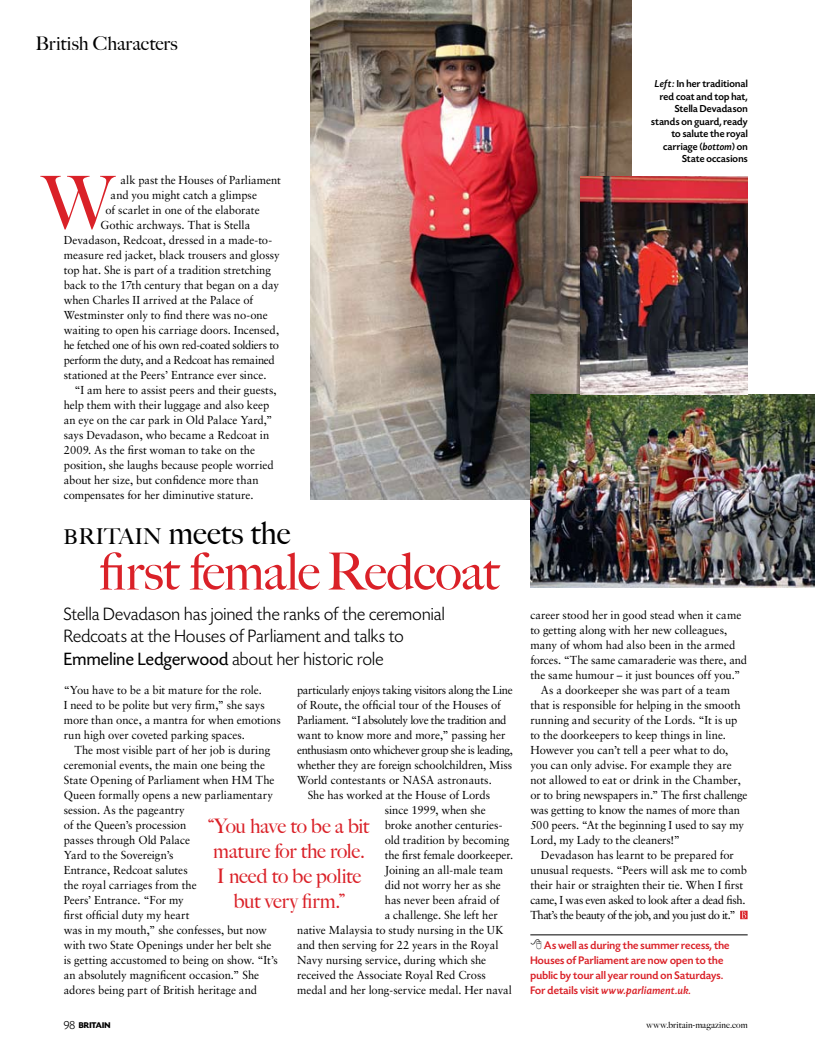
<style>
.page{position:relative;width:815px;height:1063px;background:#fff}
.page>*{position:absolute;margin:0;border:0;box-sizing:border-box;transform-origin:0 0}
.t1{font:74px "Big Caslon Rom";color:#da2128}
.t2{font:51.25px "Big Caslon Rom";letter-spacing:-.02em;color:#da2128}
.t3{font:31.25px "Big Caslon Rom";color:#000}
.t4{font:20px/25px "Big Caslon Rom";letter-spacing:-.01em;color:#da2128;text-align:center}
.t5{font:300 18.75px/22.5px "Today SH";letter-spacing:.015em;color:#000}
.t6{font:18.75px "Big Caslon Rom";letter-spacing:.005em;color:#000}
.t7{font:11.5px/15px "Sabon";letter-spacing:-.005em;color:#000}
.t8{font:500 11.5px/15px "Today SH";letter-spacing:.02em;color:#da2128}
.t9{font:11.5px "Sabon";letter-spacing:-.03em;color:#000}
.t10{font:11.5px "Sabon";letter-spacing:-.035em;color:#000}
.t11{font:11.5px "Sabon";letter-spacing:-.04em;color:#000}
.t12{font:11.5px "Sabon";letter-spacing:-.055em;color:#000}
.t13{font:11.5px "Sabon";letter-spacing:-.025em;color:#000}
.t14{font:11.5px "Today SH Med Ita";letter-spacing:.04em;color:#da2128}
.t15{font:500 10.62px/12.5px "Today SH";letter-spacing:.025em;color:#000;text-align:right}
.t16{font:8.75px "Big Caslon Rom";letter-spacing:.02em;color:#000}
.t17{font:700 8.75px "Today SH";letter-spacing:.01em;color:#000}
.s1{font-family:"Times";font-size:21.88px}
.s2{font-size:21.88px}
.s3{font-weight:400}
.s4{font-weight:300;font-size:12.5px}
.s5{font-family:"Today SH Med Ita";font-weight:400}
.s6{font-family:"Today SH";font-weight:500}
</style>
<div class="page">
<hr style="left:530px;top:935px;width:218px;height:1px;background:#000">
<svg style="left:740px;top:911px;width:8px;height:8px"></svg>
<img style="left:311px;top:0;width:320px;height:499px">
<img style="left:530px;top:394px;width:285px;height:194px">
<img style="left:581px;top:177px;width:167px;height:217px">
<h3 class="t6" style="left:35px;top:32px;width:144px">British Characters</h3>
<h1 class="t1" style="left:43px;top:160px;width:73px">W</h1>
<p class="t7" style="left:121px;top:173px;width:162px">alk past the Houses of Parliament</p>
<p class="t7" style="left:111px;top:188px;width:148px">and you might catch a glimpse</p>
<p class="t7" style="left:106px;top:203px;width:156px">of scarlet in one of the elaborate</p>
<p class="t7" style="left:101px;top:218px;width:151px">Gothic archways. That is Stella</p>
<p class="t7" style="left:64px;top:233px;width:210px">Devadason, Redcoat, dressed in a made-to-</p>
<p class="t7" style="left:64px;top:248px;width:218px">measure red jacket, black trousers and glossy</p>
<p class="t7" style="left:64px;top:263px;width:209px">top hat. She is part of a tradition stretching</p>
<p class="t7" style="left:64px;top:278px;width:217px">back to the 17th century that began on a day</p>
<p class="t7" style="left:64px;top:293px;width:191px">when Charles II arrived at the Palace of</p>
<p class="t7" style="left:64px;top:308px;width:205px">Westminster only to find there was no-one</p>
<p class="t7" style="left:64px;top:323px;width:217px">waiting to open his carriage doors. Incensed,</p>
<p class="t9" style="left:64px;top:338px;width:217px">he fetched one of his own red-coated soldiers to</p>
<p class="t13" style="left:64px;top:353px;width:213px">perform the duty, and a Redcoat has remained</p>
<p class="t7" style="left:64px;top:368px;width:204px">stationed at the Peers’ Entrance ever since.</p>
<p class="t7" style="left:74px;top:383px;width:204px">“I am here to assist peers and their guests,</p>
<p class="t7" style="left:64px;top:398px;width:207px">help them with their luggage and also keep</p>
<p class="t7" style="left:64px;top:413px;width:210px">an eye on the car park in Old Palace Yard,”</p>
<p class="t7" style="left:64px;top:428px;width:207px">says Devadason, who became a Redcoat in</p>
<p class="t7" style="left:64px;top:443px;width:193px">2009. As the first woman to take on the</p>
<p class="t7" style="left:64px;top:458px;width:211px">position, she laughs because people worried</p>
<p class="t7" style="left:64px;top:473px;width:196px">about her size, but confidence more than</p>
<p class="t7" style="left:64px;top:488px;width:191px">compensates for her diminutive stature.</p>
<h3 class="t3" style="left:64px;top:515px;width:228px"><span class="s1">b</span><span class="s2">RITAIN</span> meets the</h3>
<h2 class="t2" style="left:100px;top:542px;width:401px">first female Redcoat</h2>
<h3 class="t5" style="left:64px;top:603px;width:382px">Stella Devadason has joined the ranks of the ceremonial<br>Redcoats at the Houses of Parliament and talks to<br><span class="s3">Emmeline Ledgerwood</span> about her historic role</h3>
<p class="t9" style="left:297px;top:683px;width:217px">particularly enjoys taking visitors along the Line</p>
<p class="t7" style="left:297px;top:698px;width:205px">of Route, the official tour of the Houses of</p>
<p class="t11" style="left:297px;top:713px;width:211px">Parliament. “I absolutely love the tradition and</p>
<p class="t7" style="left:297px;top:728px;width:210px">want to know more and more,” passing her</p>
<p class="t10" style="left:297px;top:743px;width:217px">enthusiasm onto whichever group she is leading,</p>
<p class="t7" style="left:297px;top:758px;width:217px">whether they are foreign schoolchildren, Miss</p>
<p class="t7" style="left:297px;top:773px;width:196px">World contestants or NASA astronauts.</p>
<p class="t7" style="left:308px;top:788px;width:184px">She has worked at the House of Lords</p>
<p class="t7" style="left:385px;top:803px;width:103px">since 1999, when she</p>
<p class="t7" style="left:385px;top:818px;width:119px">broke another centuries-</p>
<p class="t7" style="left:385px;top:833px;width:126px">old tradition by becoming</p>
<p class="t7" style="left:385px;top:848px;width:130px">the first female doorkeeper.</p>
<p class="t7" style="left:385px;top:863px;width:120px">Joining an all-male team</p>
<p class="t7" style="left:385px;top:878px;width:118px">did not worry her as she</p>
<p class="t7" style="left:385px;top:893px;width:116px">has never been afraid of</p>
<p class="t7" style="left:385px;top:908px;width:114px">a challenge. She left her</p>
<p class="t7" style="left:297px;top:923px;width:208px">native Malaysia to study nursing in the UK</p>
<p class="t7" style="left:297px;top:938px;width:203px">and then serving for 22 years in the Royal</p>
<p class="t7" style="left:297px;top:953px;width:191px">Navy nursing service, during which she</p>
<p class="t7" style="left:297px;top:968px;width:190px">received the Associate Royal Red Cross</p>
<p class="t7" style="left:297px;top:983px;width:216px">medal and her long-service medal. Her naval</p>
<p class="t7" style="left:64px;top:683px;width:219px">“You have to be a bit mature for the role.<br>I need to be polite but very firm,” she says more than once, a mantra for when emotions run high over coveted parking spaces.</p>
<p class="t7" style="left:64px;top:742px;width:216px;text-indent:11px">The most visible part of her job is during ceremonial events, the main one being the State Opening of Parliament when HM The Queen formally opens a new parliamentary session. As the pageantry<br>of the Queen’s procession<br>passes through Old Palace<br>Yard to the Sovereign’s<br>Entrance, Redcoat salutes<br>the royal carriages from the<br>Peers’ Entrance. “For my<br>first official duty my heart<br>was in my mouth,” she confesses, but now with two State Openings under her belt she is getting accustomed to being on show. “It’s an absolutely magnificent occasion.” She adores being part of British heritage and</p>
<h3 class="t4" style="left:209px;top:814px;width:162px">“You have to be a bit mature for the role.<br>I need to be polite but very firm.”</h3>
<p class="t17" style="left:64px;top:1021px;width:48px"><span class="s4">98</span> BRITAIN</p>
<p class="t15" style="left:651px;top:78px;width:98px"><span class="s5">Left:</span> In her traditional red coat and top hat,<br>Stella Devadason stands on guard, ready to salute the royal carriage (<span class="s5">bottom</span>) on<br>State occasions</p>
<p class="t7" style="left:530px;top:608px;width:212px">career stood her in good stead when it came</p>
<p class="t7" style="left:530px;top:623px;width:198px">to getting along with her new colleagues,</p>
<p class="t7" style="left:530px;top:638px;width:207px">many of whom had also been in the armed</p>
<p class="t7" style="left:530px;top:653px;width:218px">forces. “The same camaraderie was there, and</p>
<p class="t7" style="left:530px;top:668px;width:211px">the same humour – it just bounces off you.”</p>
<p class="t7" style="left:541px;top:683px;width:191px">As a doorkeeper she was part of a team</p>
<p class="t7" style="left:530px;top:698px;width:212px">that is responsible for helping in the smooth</p>
<p class="t7" style="left:530px;top:713px;width:209px">running and security of the Lords. “It is up</p>
<p class="t7" style="left:530px;top:728px;width:197px">to the doorkeepers to keep things in line.</p>
<p class="t7" style="left:530px;top:743px;width:200px">However you can’t tell a peer what to do,</p>
<p class="t7" style="left:530px;top:758px;width:203px">you can only advise. For example they are</p>
<p class="t7" style="left:530px;top:773px;width:212px">not allowed to eat or drink in the Chamber,</p>
<p class="t7" style="left:530px;top:788px;width:219px">or to bring newspapers in.” The first challenge</p>
<p class="t7" style="left:530px;top:803px;width:211px">was getting to know the names of more than</p>
<p class="t7" style="left:530px;top:818px;width:215px">500 peers. “At the beginning I used to say my</p>
<p class="t7" style="left:530px;top:833px;width:151px">Lord, my Lady to the cleaners!”</p>
<p class="t7" style="left:541px;top:848px;width:194px">Devadason has learnt to be prepared for</p>
<p class="t7" style="left:530px;top:863px;width:218px">unusual requests. “Peers will ask me to comb</p>
<p class="t7" style="left:530px;top:878px;width:215px">their hair or straighten their tie. When I first</p>
<p class="t10" style="left:530px;top:893px;width:217px">came, I was even asked to look after a dead fish.</p>
<p class="t12" style="left:530px;top:908px;width:207px">That’s the beauty of the job, and you just do it.”</p>
<p class="t8" style="left:530px;top:938px;width:201px;text-indent:14px">As well as during the summer recess, the<br>Houses of Parliament are now open to the public by tour all year round on Saturdays.</p>
<p class="t14" style="left:530px;top:985px;width:162px"><span class="s6">For details visit</span> www.parliament.uk.</p>
<p class="t16" style="left:646px;top:1020px;width:103px">www.britain-magazine.com</p>
</div>
